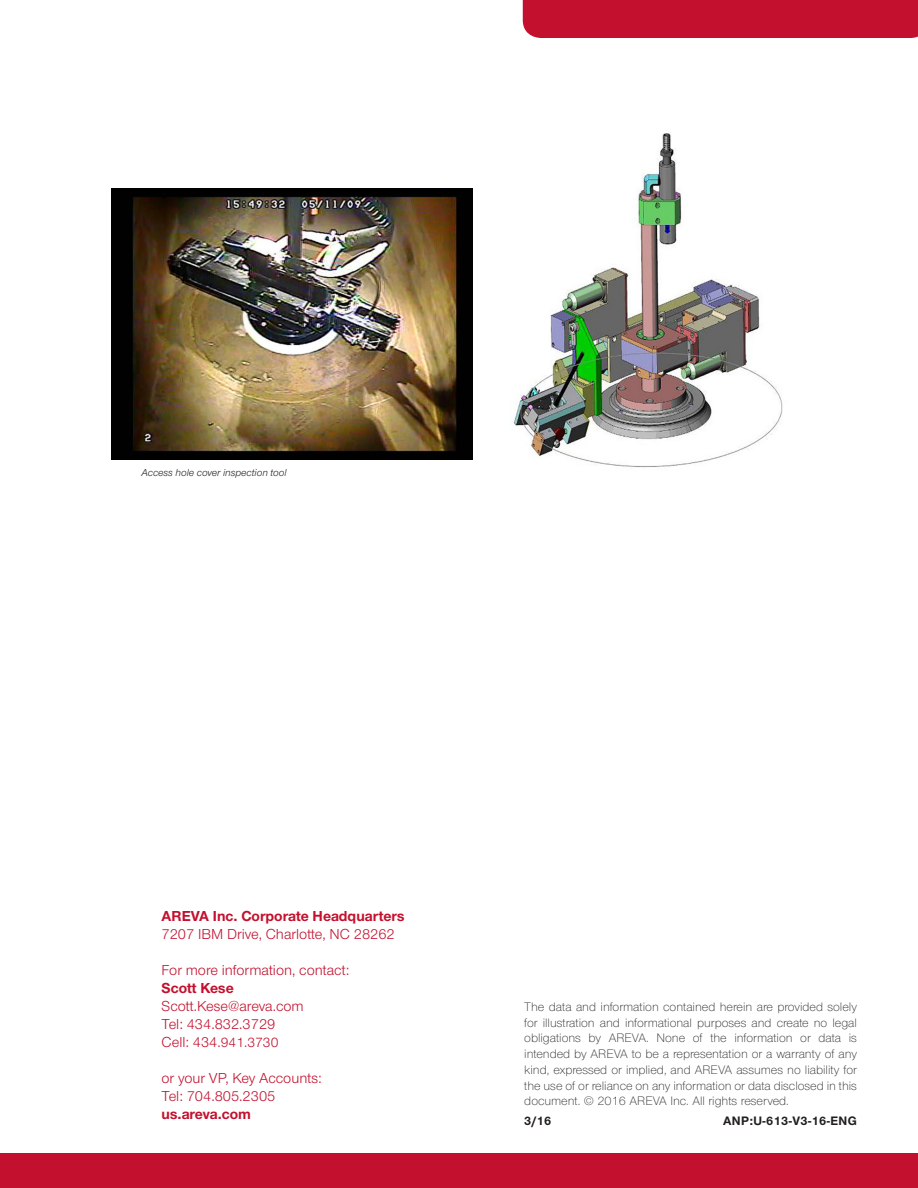
<style>
.page{position:relative;width:918px;height:1188px;background:#fff}
.page>*{position:absolute;margin:0;border:0;box-sizing:border-box;transform-origin:0 0}
.t1{font:15px/18px "Nimbus AREVA";color:#c3102e}
.t2{font:700 15px "Nimbus AREVA";color:#c3102e}
.t3{font:300 12.75px/15.8px "Nimbus AREVA";color:#231f20;text-align:justify}
.date___PB_identity{font:700 12.75px "Nimbus AREVA";letter-spacing:.03em;color:#231f20}
.photo_caption{font:italic 10.5px "Nimbus AREVA";color:#231f20}
.s1{font-size:14.25px}
</style>
<div class="page">
<div style="left:0;top:1154px;width:918px;height:34px;background:#c3102e"></div>
<div style="left:523px;top:0;width:395px;height:38px;background:#c3102e"></div>
<img style="left:111px;top:189px;width:361px;height:271px">
<img style="left:513px;top:132px;width:270px;height:336px">
<p class="photo_caption" style="left:141px;top:466px;width:147px">Access hole cover inspection tool</p>
<p class="t2" style="left:162px;top:907px;width:245px">AREVA Inc. Corporate Headquarters</p>
<p class="t1" style="left:162px;top:925px;width:235px">7207 IBM Drive, Charlotte, NC 28262</p>
<p class="t1" style="left:162px;top:961px;width:189px">For more information, contact:</p>
<p class="t2" style="left:162px;top:979px;width:74px">Scott Kese</p>
<p class="t1" style="left:162px;top:997px;width:144px">Scott.Kese@areva.com</p>
<p class="t1" style="left:162px;top:1015px;width:118px">Tel: 434.832.3729<br>Cell: 434.<span class="s1">941.3730</span></p>
<p class="t1" style="left:162px;top:1069px;width:162px">or your VP, Key Accounts:</p>
<p class="t1" style="left:162px;top:1087px;width:115px">Tel: 704.805.2305</p>
<p class="t2" style="left:162px;top:1105px;width:91px">us.areva.com</p>
<p class="t3" style="left:524px;top:999px;width:334px">The data and information contained herein are provided solely for illustration and informational purposes and create no legal obligations by AREVA. None of the information or data is intended by AREVA to be a representation or a warranty of any kind, expressed or implied, and AREVA assumes no liability for the use of or reliance on any information or data disclosed in this document. © 2016 AREVA Inc. All rights reserved.</p>
<p class="date___PB_identity" style="left:524px;top:1113px;width:28px">3/16</p>
<p class="date___PB_identity" style="left:723px;top:1113px;width:135px">ANP:U-613-V3-16-ENG</p>
</div>
